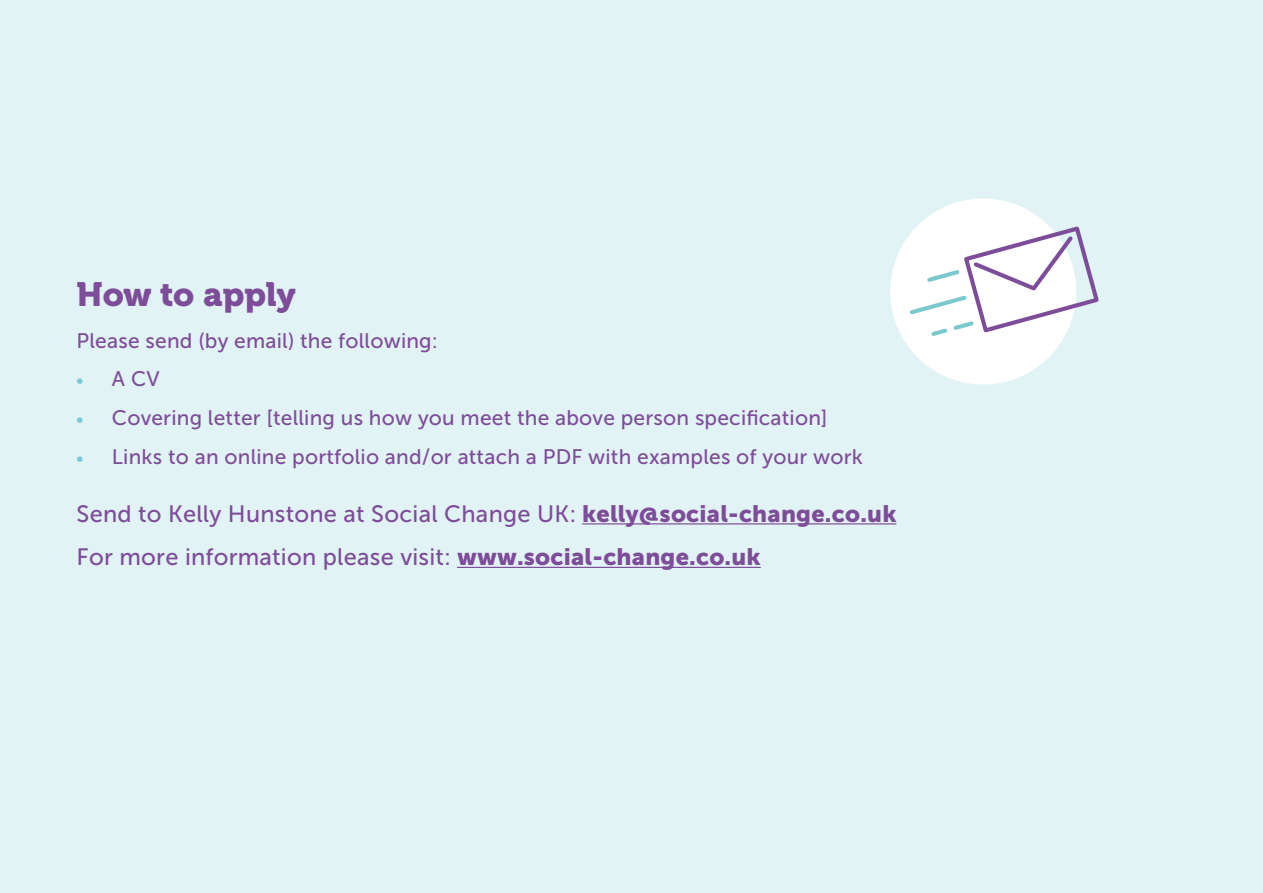
<style>
.page{position:relative;width:1263px;height:893px;background:#e1f3f5}
.page>*{position:absolute;margin:0;border:0;box-sizing:border-box;transform-origin:0 0}
.t1{font:33.45px "Museo 900";letter-spacing:-.005em;color:#7e4d99}
.t2{font:23.7px/43.5px "Museo Sans 500";letter-spacing:.01em;color:#7e4d99}
.t3{font:21px "Museo Sans 500";letter-spacing:.01em;color:#7e4d99}
.s1{font-family:"Museo Sans 700";font-size:16.5px;color:#7ac9d2}
.s2{font-family:"Museo Sans 900"}
</style>
<div class="page">
<hr style="left:582px;top:523px;width:314px;height:1px;background:#7e4d99">
<hr style="left:457px;top:567px;width:304px;height:1px;background:#7e4d99">
<svg style="left:886px;top:194px;width:215px;height:195px"></svg>
<h1 class="t1" style="left:77px;top:276px;width:221px">How to apply</h1>
<p class="t3" style="left:77px;top:329px;width:363px">Please send (by email) the following:</p>
<p class="t3" style="left:77px;top:368px;width:85px"><span class="s1">•</span> A CV</p>
<p class="t3" style="left:77px;top:406px;width:752px"><span class="s1">•</span> Covering letter [telling us how you meet the above person specification]</p>
<p class="t3" style="left:77px;top:445px;width:788px"><span class="s1">•</span> Links to an online portfolio and/or attach a PDF with examples of your work</p>
<p class="t2" style="left:77px;top:492px;width:821px">Send to Kelly Hunstone at Social Change UK: <span class="s2">kelly@social-change.co.uk<br></span>For more information please visit: <span class="s2">www.social-change.co.uk</span></p>
</div>
